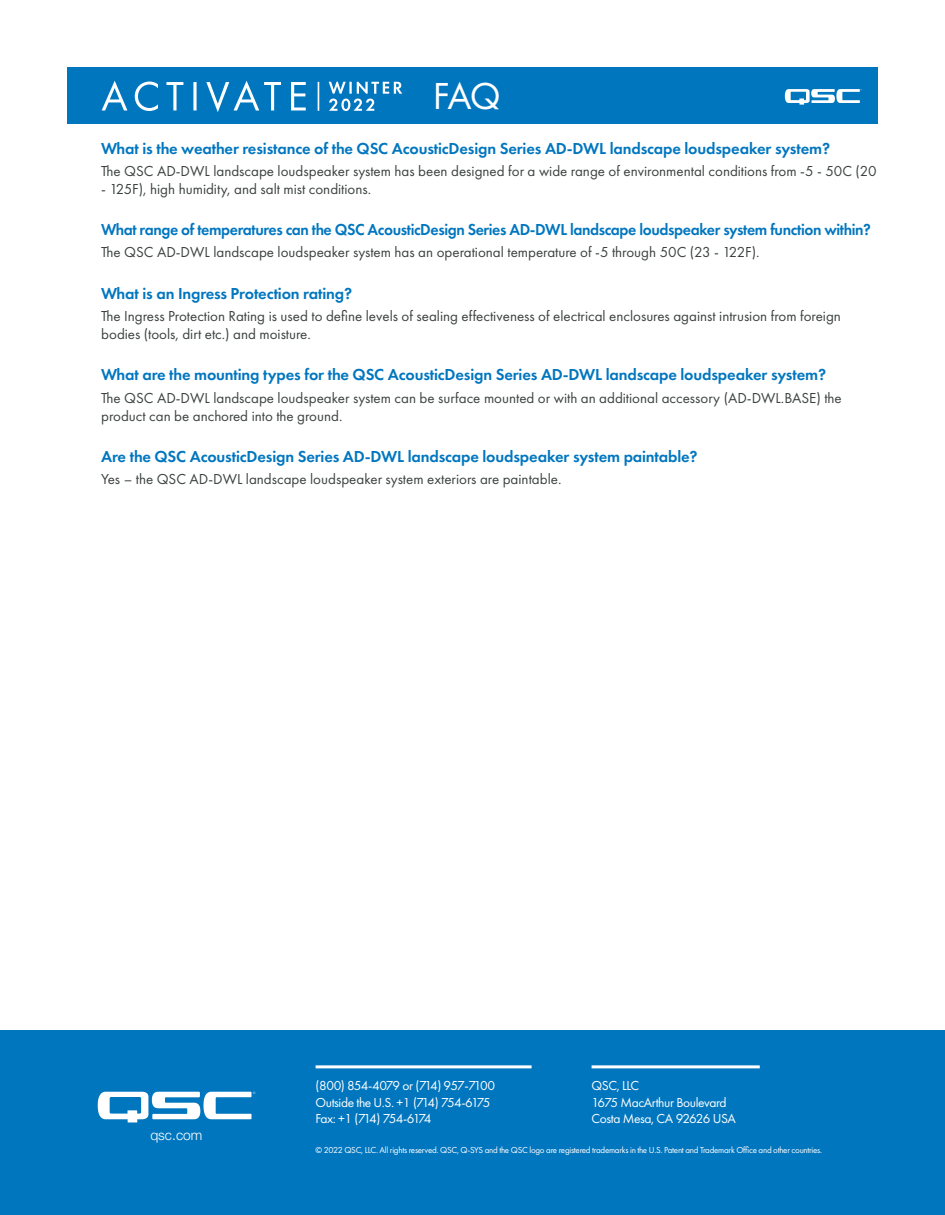
<style>
.page{position:relative;width:945px;height:1215px;background:#fff}
.page>*{position:absolute;margin:0;border:0;box-sizing:border-box;transform-origin:0 0}
.t1{font:39px "Futura PT";color:#fff}
.question{font:600 16.5px "Futura PT";letter-spacing:-.01em;color:#0076bf}
.question-2{font:600 16.5px "Futura PT";letter-spacing:-.01em;color:#0076bf;scale:.96 1}
.answer{font:15px/18px "Futura PT";color:#3c4241}
.t2{font:300 13.8px "Helvetica Neue LT Pro";color:#fff}
.t3{font:13.5px/16.5px "Futura PT";letter-spacing:-.07em;color:#fff}
.t4{font:13.5px/16.5px "Futura PT";letter-spacing:-.03em;color:#fff}
.t5{font:9px "Futura PT";letter-spacing:-.03em;color:#fff}
</style>
<div class="page">
<div style="left:1px;top:1031px;width:944px;height:184px;background:#0076bf"></div>
<hr style="left:316px;top:1065px;width:216px;height:3px;background:#fff">
<hr style="left:592px;top:1065px;width:168px;height:3px;background:#fff">
<svg style="left:98px;top:1092px;width:157px;height:31px"></svg>
<div style="left:68px;top:68px;width:810px;height:56px;background:#0076bf"></div>
<svg style="left:102px;top:81px;width:300px;height:31px"></svg>
<svg style="left:785px;top:89px;width:77px;height:16px"></svg>
<h1 class="t1" style="left:433px;top:73px;width:69px">FAQ</h1>
<p class="question" style="left:101px;top:138px;width:730px">What is the weather resistance of the QSC AcousticDesign Series AD-DWL landscape loudspeaker system?</p>
<p class="answer" style="left:101px;top:162px;width:777px">The QSC AD-DWL landscape loudspeaker system has been designed for a wide range of environmental conditions from -5 - 50C (20</p>
<p class="answer" style="left:101px;top:180px;width:271px">- 125F), high humidity, and salt mist conditions.</p>
<p class="question-2" style="left:101px;top:219px;width:803px">What range of temperatures can the QSC AcousticDesign Series AD-DWL landscape loudspeaker system function within?</p>
<p class="answer" style="left:101px;top:243px;width:660px">The QSC AD-DWL landscape loudspeaker system has an operational temperature of -5 through 50C (23 - 122F).</p>
<p class="question" style="left:101px;top:283px;width:252px">What is an Ingress Protection rating?</p>
<p class="answer" style="left:101px;top:307px;width:741px">The Ingress Protection Rating is used to define levels of sealing effectiveness of electrical enclosures against intrusion from foreign bodies (tools, dirt etc.) and moisture.</p>
<p class="question" style="left:101px;top:364px;width:726px">What are the mounting types for the QSC AcousticDesign Series AD-DWL landscape loudspeaker system?</p>
<p class="answer" style="left:101px;top:389px;width:742px">The QSC AD-DWL landscape loudspeaker system can be surface mounted or with an additional accessory (AD-DWL.BASE) the product can be anchored into the ground.</p>
<p class="question" style="left:101px;top:446px;width:598px">Are the QSC AcousticDesign Series AD-DWL landscape loudspeaker system paintable?</p>
<p class="answer" style="left:101px;top:470px;width:462px">Yes – the QSC AD-DWL landscape loudspeaker system exteriors are paintable.</p>
<p class="t2" style="left:150px;top:1127px;width:54px">qsc.com</p>
<p class="t3" style="left:316px;top:1078px;width:181px">(800) 854-4079 or (714) 957-7100<br>Outside the U.S. +1 (714) 754-6175<br>Fax: +1 (714) 754-6174</p>
<p class="t4" style="left:592px;top:1078px;width:146px">QSC, LLC<br>1675 MacArthur Boulevard<br>Costa Mesa, CA 92626 USA</p>
<p class="t5" style="left:316px;top:1145px;width:508px">© 2022 QSC, LLC. All rights reserved. QSC, Q-SYS and the QSC logo are registered trademarks in the U.S. Patent and Trademark Office and other countries.</p>
</div>
